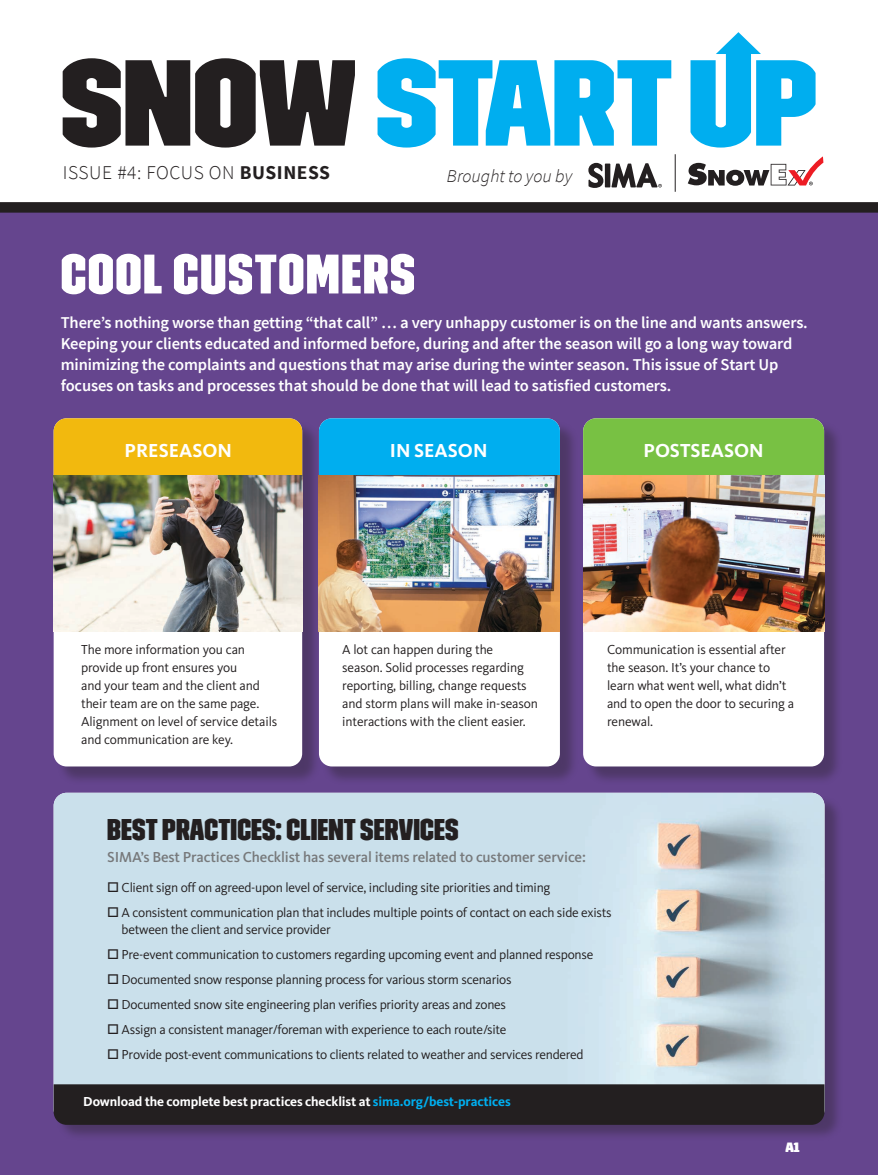
<style>
.page{position:relative;width:878px;height:1175px;background:#fff}
.page>*{position:absolute;margin:0;border:0;box-sizing:border-box;transform-origin:0 0}
.t1{font:55.5px "Trim Poster Condensed";letter-spacing:.03em;color:#fff}
.t2{font:30px "Trim Poster Condensed";letter-spacing:.005em;color:#231f20}
.t3{font:700 19.5px "Kievit Pro";color:#fff}
.t4{font:300 19.5px "Source Sans Pro";letter-spacing:.03em;color:#231f20}
.t5{font:italic 300 18px "Source Sans Pro";color:#231f20}
.t6{font:600 16.5px/21px "Source Sans Pro";letter-spacing:-.01em;color:#fff}
.t7{font:500 15px "Kievit Pro";letter-spacing:-.01em;color:#77797b}
.t8{font:13.5px/18px "Kievit Pro";letter-spacing:-.02em;color:#231f20}
.t9{font:700 13.5px "Kievit Pro";letter-spacing:-.01em;color:#fff}
.t10{font:13.5px "Trim Poster";color:#fff}
.s1{font-weight:700}
.s2{color:#00aeef}
.s3{color:#231f20}
</style>
<div class="page">
<div style="left:0;top:213px;width:878px;height:961px;background:#65458e"></div>
<svg style="left:63px;top:58px;width:292px;height:90px"></svg>
<svg style="left:377px;top:58px;width:294px;height:90px"></svg>
<svg style="left:690px;top:32px;width:125px;height:116px"></svg>
<svg style="left:588px;top:163px;width:15px;height:25px"></svg>
<div style="left:605px;top:163px;width:5px;height:24px;background:#231f20"></div>
<svg style="left:611px;top:163px;width:51px;height:25px"></svg>
<div style="left:0;top:202px;width:878px;height:11px;background:#231f20"></div>
<div style="left:56px;top:795px;width:787px;height:346px;background:#231f20;opacity:.35"></div>
<img style="left:54px;top:792px;width:770px;height:292px">
<div style="left:54px;top:1084px;width:770px;height:40px;background:#231f20"></div>
<div style="left:56px;top:421px;width:265px;height:364px;background:#231f20;opacity:.35"></div>
<div style="left:54px;top:418px;width:248px;height:348px;background:#fff;border-radius:13px"></div>
<div style="left:585px;top:421px;width:258px;height:364px;background:#231f20;opacity:.35"></div>
<div style="left:583px;top:418px;width:241px;height:348px;background:#fff;border-radius:13px"></div>
<div style="left:321px;top:421px;width:258px;height:364px;background:#231f20;opacity:.35"></div>
<div style="left:319px;top:418px;width:241px;height:348px;background:#fff;border-radius:13px"></div>
<svg style="left:687px;top:156px;width:136px;height:30px"></svg>
<hr style="left:674px;top:154px;width:1px;height:38px;background:#231f20">
<div style="left:54px;top:418px;width:248px;height:57px;background:#f2b90e"></div>
<div style="left:319px;top:418px;width:241px;height:57px;background:#00aeef"></div>
<div style="left:583px;top:418px;width:241px;height:57px;background:#78c143"></div>
<img style="left:54px;top:475px;width:248px;height:157px">
<img style="left:319px;top:475px;width:241px;height:157px">
<img style="left:583px;top:475px;width:241px;height:157px">
<svg style="left:122px;top:917px;width:13px;height:1px"></svg>
<h3 class="t4" style="left:63px;top:160px;width:269px">ISSUE #4: FOCUS ON <span class="s1">BUSINESS</span></h3>
<h3 class="t5" style="left:446px;top:165px;width:127px">Brought to you by</h3>
<h1 class="t1" style="left:61px;top:242px;width:355px">COOL CUSTOMERS</h1>
<p class="t6" style="left:61px;top:312px;width:748px">There’s nothing worse than getting “that call” … a very unhappy customer is on the line and wants answers.<br>Keeping your clients educated and informed before, during and after the season will go a long way toward minimizing the complaints and questions that may arise during the winter season. This issue of Start Up focuses on tasks and processes that should be done that will lead to satisfied customers.</p>
<h3 class="t3" style="left:125px;top:439px;width:109px">PRESEASON</h3>
<h3 class="t3" style="left:390px;top:439px;width:99px">IN SEASON</h3>
<h3 class="t3" style="left:643px;top:439px;width:122px">POSTSEASON</h3>
<p class="t8" style="left:81px;top:640px;width:198px">The more information you can provide up front ensures you<br>and your team and the client and their team are on the same page.<br>Alignment on level of service details and communication are key.</p>
<p class="t8" style="left:342px;top:640px;width:197px">A lot can happen during the<br>season. Solid processes regarding reporting, billing, change requests and storm plans will make in-season interactions with the client easier.</p>
<p class="t8" style="left:607px;top:640px;width:189px">Communication is essential after the season. It’s your chance to learn what went well, what didn’t and to open the door to securing a renewal.</p>
<h2 class="t2" style="left:107px;top:811px;width:352px">BEST PRACTICES: CLIENT SERVICES</h2>
<p class="t7" style="left:107px;top:848px;width:480px">SIMA’s Best Practices Checklist has several items related to customer service:</p>
<p class="t8" style="left:107px;top:878px;width:444px">□ Client sign off on agreed-upon level of service, including site priorities and timing</p>
<p class="t8" style="left:122px;top:904px;width:491px;line-height:16.5px;text-indent:-14px">□ A consistent communication plan that includes multiple points of contact on each side exists between the client and service provider</p>
<p class="t8" style="left:107px;top:945px;width:487px">□ Pre-event communication to customers regarding upcoming event and planned response</p>
<p class="t8" style="left:107px;top:970px;width:406px">□ Documented snow response planning process for various storm scenarios</p>
<p class="t8" style="left:107px;top:995px;width:400px">□ Documented snow site engineering plan verifies priority areas and zones</p>
<p class="t8" style="left:107px;top:1020px;width:401px">□ Assign a consistent manager/foreman with experience to each route/site</p>
<p class="t8" style="left:107px;top:1045px;width:478px">□ Provide post-event communications to clients related to weather and services rendered</p>
<p class="t9" style="left:83px;top:1093px;width:432px">Download the complete best practices checklist at <span class="s2">sima.org/best-practices</span><span class="s3">.</span></p>
<p class="t10" style="left:785px;top:1139px;width:16px">A1</p>
</div>
